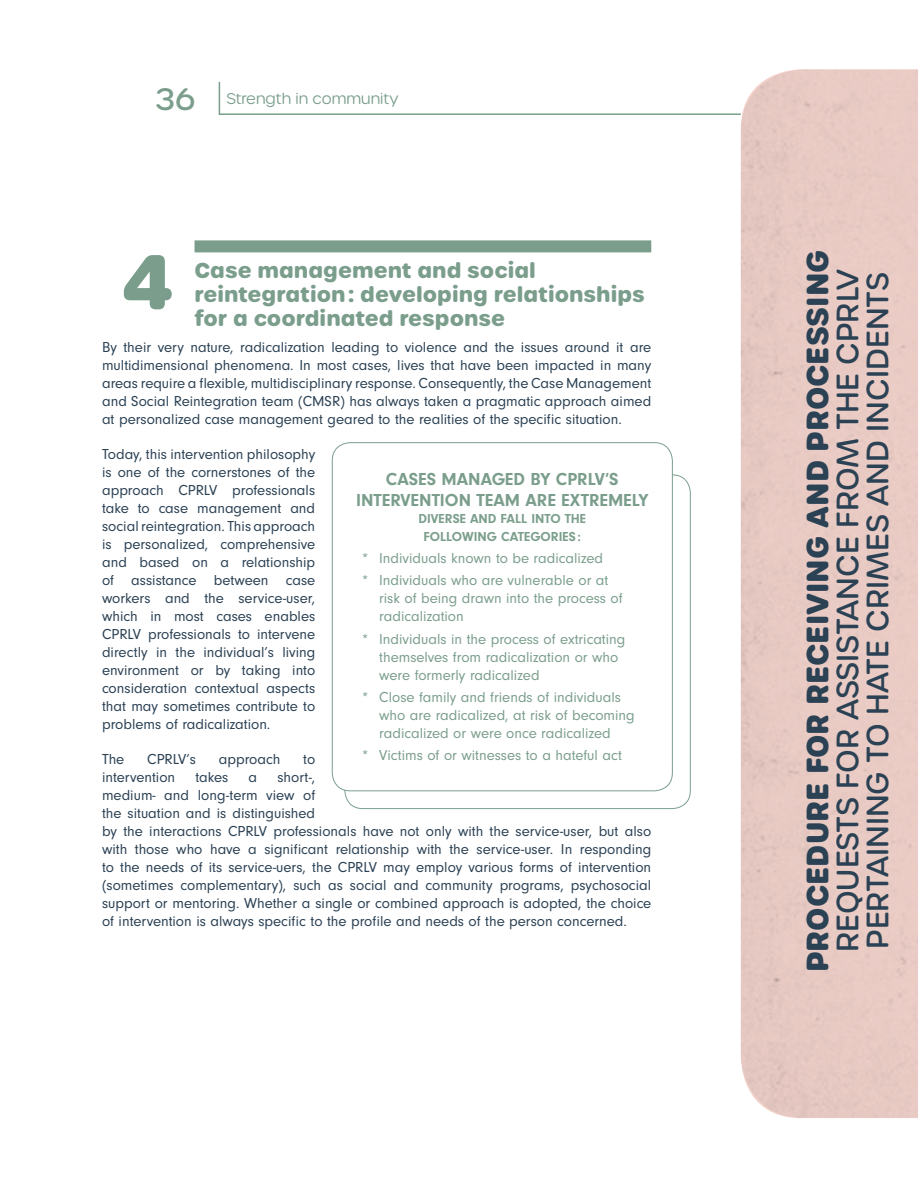
<style>
.page{position:relative;width:918px;height:1188px;background:#fff}
.page>*{position:absolute;margin:0;border:0;box-sizing:border-box;transform-origin:0 0}
.t1{font:700 75px "Urbane Rounded";color:#7b9e8c}
.t2{font:500 30px/30px "Urbane Rounded";color:#2b4154}
.t3{font:700 30px "Urbane Rounded";color:#2b4154}
.t4{font:700 21px/24px "Urbane Rounded";color:#7b9e8c}
.t5{font:700 18px/21px "Neuzeit Gro";color:#7b9e8c;text-align:center}
.t6{font:15px/18px "Neuzeit Gro";color:#2b4154;text-align:justify}
.t7{font:15px/18px "Neuzeit Gro";color:#7b9e8c}
.t8{font:300 15px "Urbane Rounded";color:#7b9e8c}
.t9{font:700 13.5px/18px "Neuzeit Gro";color:#7b9e8c;text-align:center}
.s1{font-weight:500;font-size:30px}
</style>
<div class="page">
<svg style="left:218px;top:81px;width:523px;height:34px"></svg>
<div style="left:195px;top:240px;width:456px;height:12px;background:#7b9e8c"></div>
<div style="left:332px;top:442px;width:341px;height:349px;border:1px solid #7b9e8c;border-radius:18px"></div>
<p class="t8" style="left:155px;top:89px;width:245px"><span class="s1">36</span> Strength in community</p>
<h1 class="t1" style="left:122px;top:230px;width:54px">4</h1>
<h3 class="t4" style="left:195px;top:258px;width:452px">Case management and social reintegration: developing relationships for a coordinated response</h3>
<p class="t6" style="left:102px;top:339px;width:551px">By their very nature, radicalization leading to violence and the issues around it are multidimensional phenomena. In most cases, lives that have been impacted in many areas require a flexible, multidisciplinary response. Consequently, the Case Management and Social Reintegration team (CMSR) has always taken a pragmatic approach aimed at personalized case management geared to the realities of the specific situation.</p>
<p class="t6" style="left:102px;top:446px;width:215px">Today, this intervention philosophy is one of the cornerstones of the approach CPRLV professionals take to case management and social reintegration. This approach is personalized, comprehensive and based on a relationship of assistance between case workers and the service-user, which in most cases enables CPRLV professionals to intervene directly in the individual’s living environment or by taking into consideration contextual aspects that may sometimes contribute to problems of radicalization.</p>
<p class="t6" style="left:102px;top:751px;width:24px">The</p>
<p class="t6" style="left:147px;top:751px;width:50px">CPRLV’s</p>
<p class="t6" style="left:219px;top:751px;width:63px">approach</p>
<p class="t6" style="left:303px;top:751px;width:13px">to</p>
<p class="t6" style="left:102px;top:769px;width:75px">intervention</p>
<p class="t6" style="left:195px;top:769px;width:34px">takes</p>
<p class="t6" style="left:249px;top:769px;width:10px">a</p>
<p class="t5" style="left:356px;top:469px;width:294px">CASES MANAGED BY CPRLV’S<br>INTERVENTION TEAM ARE EXTREMELY</p>
<p class="t9" style="left:418px;top:510px;width:169px">DIVERSE AND FALL INTO THE<br>FOLLOWING CATEGORIES:</p>
<p class="t7" style="left:362px;top:547px;width:248px;line-height:22.2px">* Individuals known to be radicalized * Individuals who are vulnerable or at</p>
<p class="t7" style="left:379px;top:590px;width:245px">risk of being drawn into the process of radicalization</p>
<p class="t7" style="left:379px;top:630px;width:248px;text-indent:-17px">* Individuals in the process of extricating themselves from radicalization or who were formerly radicalized</p>
<p class="t7" style="left:379px;top:688px;width:257px;text-indent:-17px">* Close family and friends of individuals who are radicalized, at risk of becoming radicalized or were once radicalized</p>
<p class="t7" style="left:362px;top:746px;width:261px">* Victims of or witnesses to a hateful act</p>
<p class="t6" style="left:102px;top:769px;width:551px;text-align:left;text-indent:175px">short-,<br>medium- and long-term view of<br>the situation and is distinguished<br>by the interactions CPRLV professionals have not only with the service-user, but also with those who have a significant relationship with the service-user. In responding to the needs of its service-uers, the CPRLV may employ various forms of intervention (sometimes complementary), such as social and community programs, psychosocial support or mentoring. Whether a single or combined approach is adopted, the choice of intervention is always specific to the profile and needs of the person concerned.</p>
<h2 class="t3" style="left:797px;top:972px;width:724px;rotate:-90deg">PROCEDURE FOR RECEIVING AND PROCESSING</h2>
<h2 class="t2" style="left:833px;top:952px;width:685px;rotate:-90deg">REQUESTS FOR ASSISTANCE FROM THE CPRLV<br>PERTAINING TO HATE CRIMES AND INCIDENTS</h2>
</div>
